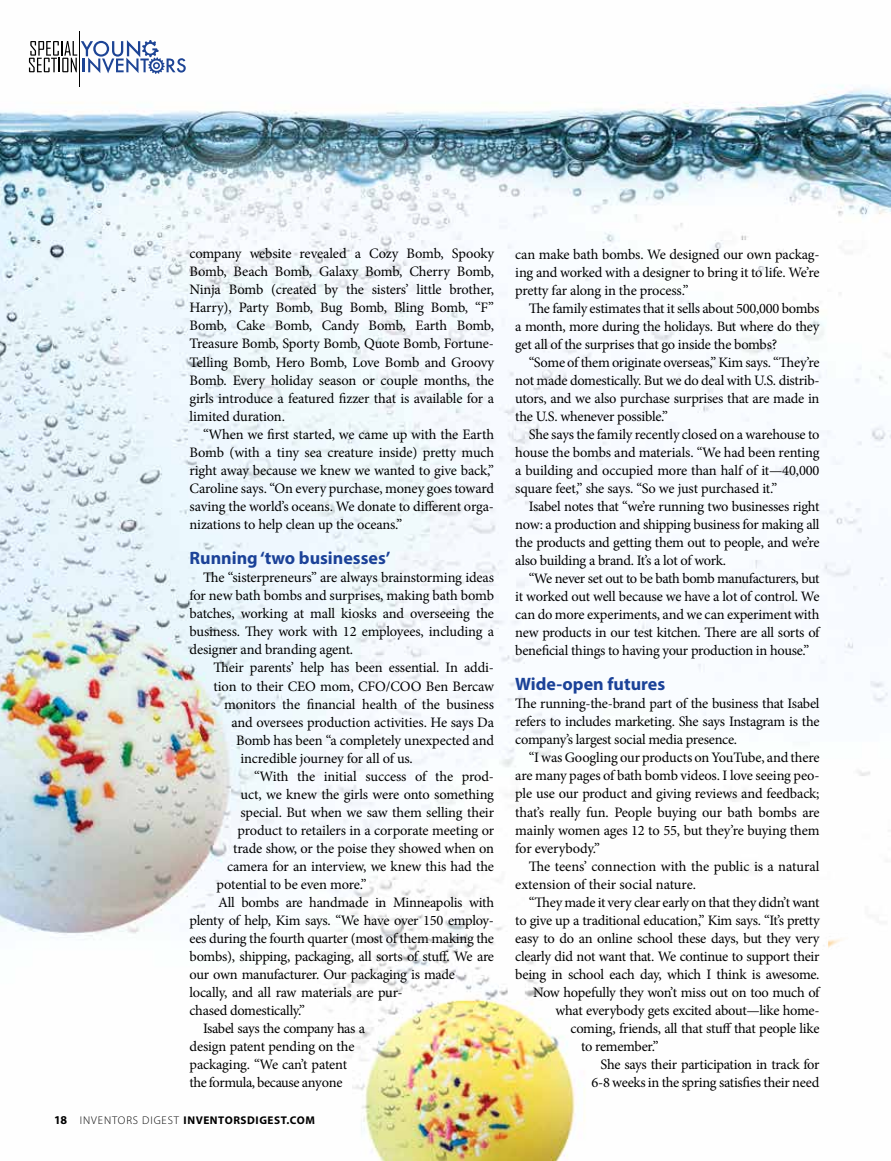
<style>
.page{position:relative;width:891px;height:1161px;background:#fff}
.page>*{position:absolute;margin:0;border:0;box-sizing:border-box;transform-origin:0 0}
.t1{font:700 18px "Myriad Pro";color:#1b4298}
.t2{font:14.4px/18px "Minion Pro";letter-spacing:-.02em;color:#000;text-align:justify}
.t3{font:14.4px/18px "Minion Pro";color:#000}
.t4{font:700 11.25px "Myriad Pro";letter-spacing:.05em;color:#000}
.s1{font-size:12px}
.s2{font-weight:300}
</style>
<div class="page">
<img style="left:0;top:58px;width:891px;height:1103px">
<img style="left:807px;top:494px;width:84px;height:667px">
<hr style="left:79px;top:31px;width:1px;height:55px;background:#000">
<svg style="left:29px;top:40px;width:157px;height:34px"></svg>
<p class="t2" style="left:190px;top:245px;width:306px">company website revealed a Cozy Bomb, Spooky Bomb, Beach Bomb, Galaxy Bomb, Cherry Bomb, Ninja Bomb (created by the sisters’ little brother, Harry), Party Bomb, Bug Bomb, Bling Bomb, “F” Bomb, Cake Bomb, Candy Bomb, Earth Bomb, Treasure Bomb, Sporty Bomb, Quote Bomb, Fortune-Telling Bomb, Hero Bomb, Love Bomb and Groovy Bomb. Every holiday season or couple months, the girls introduce a featured fizzer that is available for a limited duration.</p>
<p class="t2" style="left:190px;top:425px;width:306px;text-indent:13px">“When we first started, we came up with the Earth Bomb (with a tiny sea creature inside) pretty much right away because we knew we wanted to give back,” Caroline says. “On every purchase, money goes toward saving the world’s oceans. We donate to different orga&shy;nizations to help clean up the oceans.”</p>
<p class="t1" style="left:190px;top:547px;width:202px">Running ‘two businesses’</p>
<p class="t2" style="left:190px;top:569px;width:306px;text-indent:13px">The “sisterpreneurs” are always brainstorming ideas for new bath bombs and surprises, making bath bomb batches, working at mall kiosks and overseeing the business. They work with 12 employees, including a designer and branding agent.</p>
<p class="t2" style="left:214px;top:659px;width:282px">Their parents’ help has been essential. In addi-</p>
<p class="t2" style="left:214px;top:677px;width:282px">tion to their CEO mom, CFO/COO Ben Bercaw</p>
<p class="t2" style="left:224px;top:695px;width:271px">monitors the financial health of the business</p>
<p class="t2" style="left:232px;top:713px;width:264px">and oversees production activities. He says Da</p>
<p class="t2" style="left:236px;top:731px;width:259px">Bomb has been “a completely unexpected and</p>
<p class="t2" style="left:241px;top:749px;width:174px">incredible journey for all of us.</p>
<p class="t2" style="left:254px;top:767px;width:242px">“With the initial success of the prod-</p>
<p class="t2" style="left:241px;top:785px;width:255px">uct, we knew the girls were onto something</p>
<p class="t2" style="left:241px;top:803px;width:255px">special. But when we saw them selling their</p>
<p class="t2" style="left:238px;top:821px;width:258px">product to retailers in a corporate meeting or</p>
<p class="t2" style="left:233px;top:839px;width:263px">trade show, or the poise they showed when on</p>
<p class="t2" style="left:227px;top:857px;width:269px">camera for an interview, we knew this had the</p>
<p class="t2" style="left:217px;top:875px;width:152px">potential to be even more.”</p>
<p class="t2" style="left:218px;top:893px;width:278px">All bombs are handmade in Minneapolis with</p>
<p class="t2" style="left:190px;top:911px;width:306px">plenty of help, Kim says. “We have over 150 employ-</p>
<p class="t2" style="left:190px;top:929px;width:306px">ees during the fourth quarter (most of them making the</p>
<p class="t2" style="left:190px;top:947px;width:306px">bombs), shipping, packaging, all sorts of stuff. We are</p>
<p class="t2" style="left:190px;top:965px;width:267px">our own manufacturer. Our packaging is made</p>
<p class="t2" style="left:190px;top:983px;width:214px">locally, and all raw materials are pur-</p>
<p class="t2" style="left:190px;top:1001px;width:117px">chased domestically.”</p>
<p class="t2" style="left:203px;top:1019px;width:164px">Isabel says the company has a</p>
<p class="t2" style="left:190px;top:1037px;width:166px">design patent pending on the</p>
<p class="t2" style="left:190px;top:1055px;width:159px">packaging. “We can’t patent</p>
<p class="t2" style="left:190px;top:1073px;width:155px">the formula, because anyone</p>
<p class="t4" style="left:54px;top:1113px;width:262px"><span class="s1">18</span> <span class="s2">INVENTORS DIGEST</span> INVENTORSDIGEST.COM</p>
<p class="t2" style="left:515px;top:245px;width:306px">can make bath bombs. We designed our own packag&shy;ing and worked with a designer to bring it to life. We’re pretty far along in the process.”</p>
<p class="t2" style="left:515px;top:299px;width:306px;text-indent:13px">The family estimates that it sells about 500,000 bombs a month, more during the holidays. But where do they get all of the surprises that go inside the bombs?</p>
<p class="t2" style="left:515px;top:353px;width:306px;text-indent:13px">“Some of them originate overseas,” Kim says. “They’re not made domestically. But we do deal with U.S. distrib&shy;utors, and we also purchase surprises that are made in the U.S. whenever possible.”</p>
<p class="t2" style="left:515px;top:425px;width:306px;text-indent:13px">She says the family recently closed on a warehouse to house the bombs and materials. “We had been renting a building and occupied more than half of it—40,000 square feet,” she says. “So we just purchased it.”</p>
<p class="t2" style="left:515px;top:497px;width:306px;text-indent:13px">Isabel notes that “we’re running two businesses right now: a production and shipping business for making all the products and getting them out to people, and we’re also building a brand. It’s a lot of work.</p>
<p class="t2" style="left:515px;top:569px;width:306px;text-indent:13px">“We never set out to be bath bomb manufacturers, but it worked out well because we have a lot of control. We can do more experiments, and we can experiment with new products in our test kitchen. There are all sorts of beneficial things to having your production in house.”</p>
<p class="t1" style="left:515px;top:673px;width:151px">Wide-open futures</p>
<p class="t2" style="left:515px;top:695px;width:306px">The running-the-brand part of the business that Isabel refers to includes marketing. She says Instagram is the company’s largest social media presence.</p>
<p class="t2" style="left:515px;top:749px;width:306px;text-indent:13px">“I was Googling our products on YouTube, and there are many pages of bath bomb videos. I love seeing peo&shy;ple use our product and giving reviews and feedback; that’s really fun. People buying our bath bombs are mainly women ages 12 to 55, but they’re buying them for everybody.”</p>
<p class="t3" style="left:515px;top:857px;width:306px;text-indent:13px">The teens’ connection with the public is a natural extension of their social nature.</p>
<p class="t2" style="left:529px;top:893px;width:292px">“They made it very clear early on that they didn’t want</p>
<p class="t2" style="left:515px;top:911px;width:306px">to give up a traditional education,” Kim says. “It’s pretty</p>
<p class="t2" style="left:515px;top:929px;width:306px">easy to do an online school these days, but they very</p>
<p class="t2" style="left:515px;top:947px;width:306px">clearly did not want that. We continue to support their</p>
<p class="t2" style="left:515px;top:965px;width:306px">being in school each day, which I think is awesome.</p>
<p class="t2" style="left:533px;top:983px;width:288px">Now hopefully they won’t miss out on too much of</p>
<p class="t2" style="left:556px;top:1001px;width:265px">what everybody gets excited about—like home-</p>
<p class="t2" style="left:571px;top:1019px;width:250px">coming, friends, all that stuff that people like</p>
<p class="t2" style="left:581px;top:1037px;width:79px">to remember.”</p>
<p class="t2" style="left:601px;top:1055px;width:221px">She says their participation in track for</p>
<p class="t2" style="left:592px;top:1073px;width:230px">6-8 weeks in the spring satisfies their need</p>
</div>
